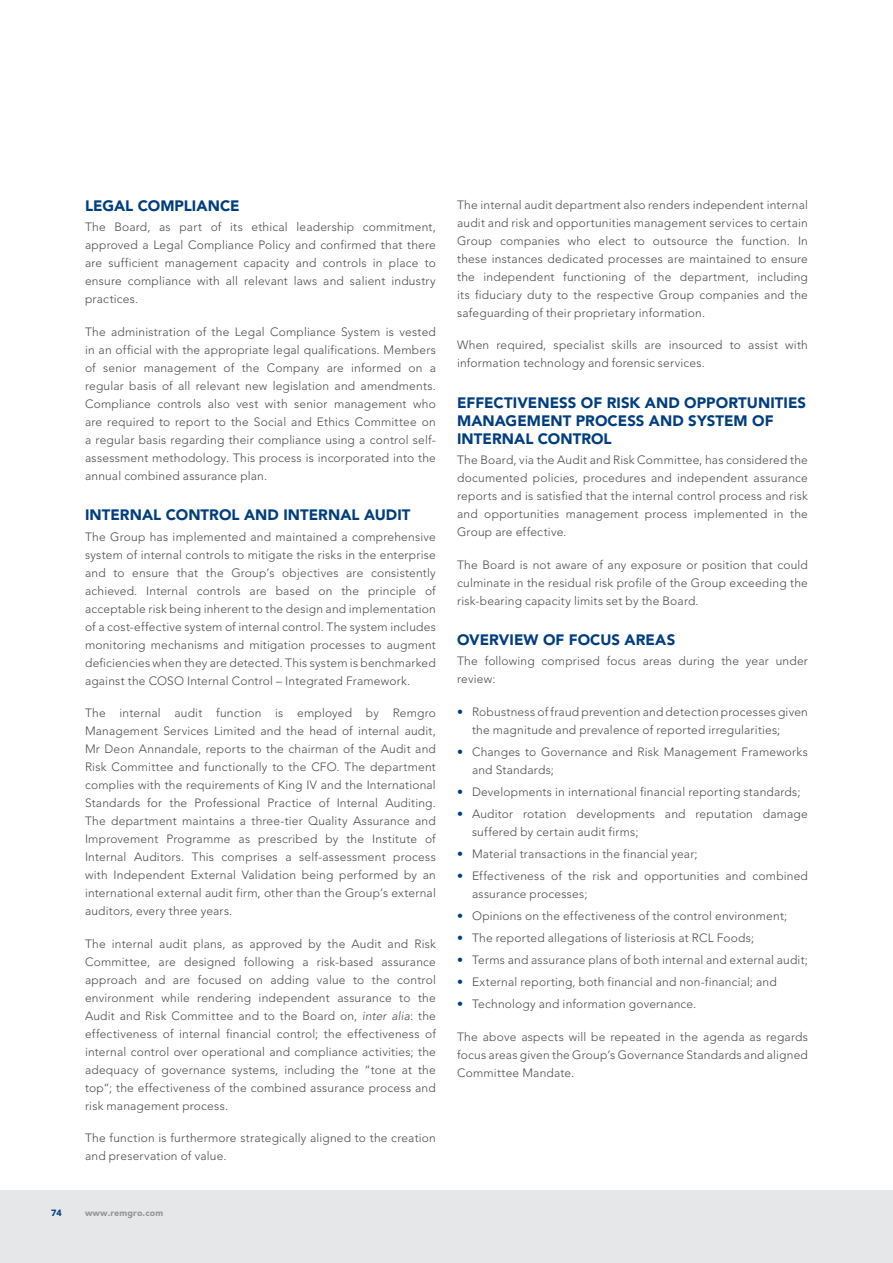
<style>
.page{position:relative;width:893px;height:1263px;background:#fff}
.page>*{position:absolute;margin:0;border:0;box-sizing:border-box;transform-origin:0 0}
.t1{font:900 15px/17.9px "Avenir LT Std";letter-spacing:.005em;color:#003e7e}
.t2{font:300 12px/18px "Avenir LT Std";letter-spacing:.015em;color:#4d4d4f;text-align:justify}
.t3{font:900 9px "Avenir LT Std";letter-spacing:.01em;color:#939598}
.t4{font:900 9px "Avenir LT Std";color:#003e7e}
.s1{font-style:italic}
.s2{font-weight:800;color:#003e7e}
</style>
<div class="page">
<div style="left:0;top:1191px;width:893px;height:72px;background:#e6e7e8"></div>
<p class="t1" style="left:85px;top:197px;width:156px">LEGAL COMPLIANCE</p>
<p class="t2" style="left:85px;top:218px;width:352px">The Board, as part of its ethical leadership commitment, approved a Legal Compliance Policy and confirmed that there are sufficient management capacity and controls in place to ensure compliance with all relevant laws and salient industry practices.</p>
<p class="t2" style="left:85px;top:323px;width:352px">The administration of the Legal Compliance System is vested in an official with the appropriate legal qualifications. Members of senior management of the Company are informed on a regular basis of all relevant new legislation and amendments.<br>Compliance controls also vest with senior management who are required to report to the Social and Ethics Committee on a regular basis regarding their compliance using a control self&shy;assessment methodology. This process is incorporated into the annual combined assurance plan.</p>
<p class="t1" style="left:85px;top:506px;width:327px">INTERNAL CONTROL AND INTERNAL AUDIT</p>
<p class="t2" style="left:85px;top:527px;width:352px">The Group has implemented and maintained a comprehensive system of internal controls to mitigate the risks in the enterprise and to ensure that the Group’s objectives are consistently achieved. Internal controls are based on the principle of acceptable risk being inherent to the design and implementation of a cost-effective system of internal control. The system includes monitoring mechanisms and mitigation processes to augment deficiencies when they are detected. This system is benchmarked against the COSO Internal Control – Integrated Framework.</p>
<p class="t2" style="left:85px;top:704px;width:352px">The internal audit function is employed by Remgro Management Services Limited and the head of internal audit, Mr Deon Annandale, reports to the chairman of the Audit and Risk Committee and functionally to the CFO. The department complies with the requirements of King IV and the International Standards for the Professional Practice of Internal Auditing.<br>The department maintains a three-tier Quality Assurance and Improvement Programme as prescribed by the Institute of Internal Auditors. This comprises a self-assessment process with Independent External Validation being performed by an international external audit firm, other than the Group’s external auditors, every three years.</p>
<p class="t2" style="left:85px;top:934px;width:352px">The internal audit plans, as approved by the Audit and Risk Committee, are designed following a risk-based assurance approach and are focused on adding value to the control environment while rendering independent assurance to the Audit and Risk Committee and to the Board on, <span class="s1">inter alia</span>: the effectiveness of internal financial control; the effectiveness of internal control over operational and compliance activities; the adequacy of governance systems, including the “tone at the top“; the effectiveness of the combined assurance process and risk management process.</p>
<p class="t2" style="left:85px;top:1129px;width:352px">The function is furthermore strategically aligned to the creation and preservation of value.</p>
<p class="t4" style="left:51px;top:1207px;width:12px">74</p>
<p class="t3" style="left:85px;top:1207px;width:80px">www.remgro.com</p>
<p class="t2" style="left:457px;top:196px;width:352px">The internal audit department also renders independent internal audit and risk and opportunities management services to certain Group companies who elect to outsource the function. In these instances dedicated processes are maintained to ensure the independent functioning of the department, including its fiduciary duty to the respective Group companies and the safeguarding of their proprietary information.</p>
<p class="t2" style="left:457px;top:336px;width:352px">When required, specialist skills are insourced to assist with information technology and forensic services.</p>
<p class="t1" style="left:457px;top:394px;width:351px">EFFECTIVENESS OF RISK AND OPPORTUNITIES<br>MANAGEMENT PROCESS AND SYSTEM OF<br>INTERNAL CONTROL</p>
<p class="t2" style="left:457px;top:451px;width:352px">The Board, via the Audit and Risk Committee, has considered the documented policies, procedures and independent assurance reports and is satisfied that the internal control process and risk and opportunities management process implemented in the Group are effective.</p>
<p class="t2" style="left:457px;top:555px;width:352px">The Board is not aware of any exposure or position that could culminate in the residual risk profile of the Group exceeding the risk-bearing capacity limits set by the Board.</p>
<p class="t1" style="left:457px;top:631px;width:220px">OVERVIEW OF FOCUS AREAS</p>
<p class="t2" style="left:457px;top:652px;width:352px">The following comprised focus areas during the year under review:</p>
<p class="t2" style="left:472px;top:703px;width:337px;text-indent:-15px"><span class="s2">•</span> Robustness of fraud prevention and detection processes given the magnitude and prevalence of reported irregularities;</p>
<p class="t2" style="left:472px;top:743px;width:337px;text-indent:-15px"><span class="s2">•</span> Changes to Governance and Risk Management Frameworks and Standards;</p>
<p class="t2" style="left:457px;top:783px;width:345px"><span class="s2">•</span> Developments in international financial reporting standards;</p>
<p class="t2" style="left:472px;top:805px;width:337px;text-indent:-15px"><span class="s2">•</span> Auditor rotation developments and reputation damage suffered by certain audit firms;</p>
<p class="t2" style="left:457px;top:845px;width:242px"><span class="s2">•</span> Material transactions in the financial year;</p>
<p class="t2" style="left:472px;top:867px;width:337px;text-indent:-15px"><span class="s2">•</span> Effectiveness of the risk and opportunities and combined assurance processes;</p>
<p class="t2" style="left:457px;top:907px;width:332px"><span class="s2">•</span> Opinions on the effectiveness of the control environment;</p>
<p class="t2" style="left:457px;top:929px;width:299px"><span class="s2">•</span> The reported allegations of listeriosis at RCL Foods;</p>
<p class="t2" style="left:457px;top:951px;width:352px"><span class="s2">•</span> Terms and assurance plans of both internal and external audit;</p>
<p class="t2" style="left:457px;top:973px;width:321px"><span class="s2">•</span> External reporting, both financial and non-financial; and</p>
<p class="t2" style="left:457px;top:995px;width:241px"><span class="s2">•</span> Technology and information governance.</p>
<p class="t2" style="left:457px;top:1027px;width:352px">The above aspects will be repeated in the agenda as regards focus areas given the Group’s Governance Standards and aligned Committee Mandate.</p>
</div>
